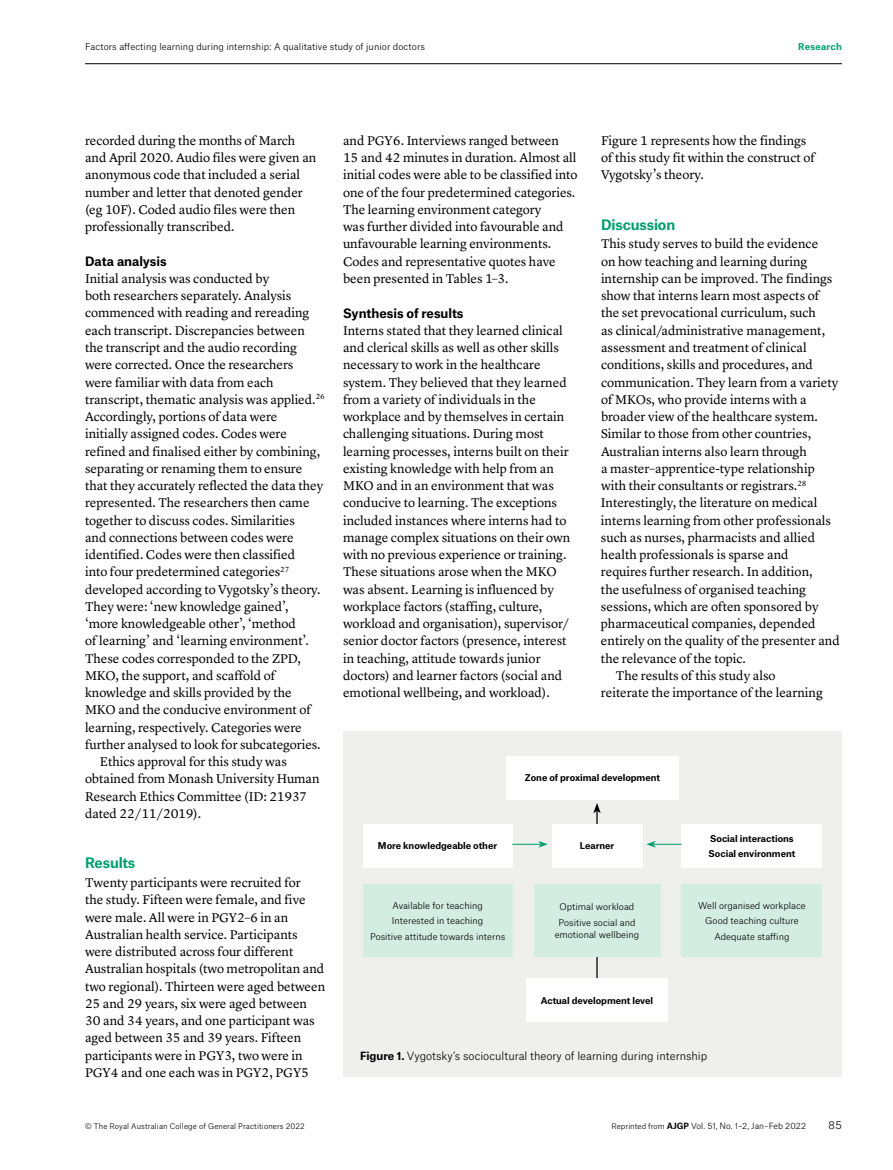
<style>
.page{position:relative;width:893px;height:1170px;background:#fff}
.page>*{position:absolute;margin:0;border:0;box-sizing:border-box;transform-origin:0 0}
.t1{font:700 13.8px "Atlas Grotesk";letter-spacing:-.01em;color:#00a06e}
.t2{font:13.2px/17.2px "Lyon Text";color:#000}
.t3{font:700 12.3px "Atlas Grotesk";color:#000}
.t4{font:300 10.8px "Atlas Grotesk";color:#000}
.t5{font:300 10.5px "Atlas Grotesk";color:#000}
.t6{font:300 9px/15.8px "Atlas Grotesk";color:#000;text-align:center}
.t7{font:700 9px/15.8px "Atlas Grotesk";letter-spacing:-.005em;color:#000}
.t8{font:700 9px "Atlas Grotesk";letter-spacing:.025em;color:#00a06e}
.t9{font:300 8.25px "Atlas Grotesk";letter-spacing:-.005em;color:#000}
.t10{font:300 7.5px "Atlas Grotesk";letter-spacing:.01em;color:#000}
.s1{font-weight:700}
.s2{font-size:7.5px}
</style>
<div class="page">
<hr style="left:85px;top:63px;width:757px;height:1px;background:#000">
<div style="left:343px;top:731px;width:499px;height:345px;background:#efefee"></div>
<div style="left:363px;top:884px;width:149px;height:73px;background:#d3ede3"></div>
<div style="left:526px;top:978px;width:142px;height:43px;background:#fff"></div>
<div style="left:534px;top:884px;width:126px;height:73px;background:#d3ede3"></div>
<div style="left:682px;top:884px;width:140px;height:73px;background:#d3ede3"></div>
<div style="left:363px;top:824px;width:149px;height:43px;background:#fff"></div>
<div style="left:552px;top:824px;width:90px;height:43px;background:#fff"></div>
<div style="left:682px;top:824px;width:140px;height:43px;background:#fff"></div>
<div style="left:506px;top:755px;width:173px;height:44px;background:#fff"></div>
<svg style="left:646px;top:840px;width:36px;height:7px"></svg>
<svg style="left:512px;top:840px;width:36px;height:7px"></svg>
<svg style="left:593px;top:803px;width:8px;height:21px"></svg>
<hr style="left:596px;top:957px;width:2px;height:21px;background:#000">
<p class="t6" style="left:85px;top:38px;width:341px">Factors affecting learning during internship: A qualitative study of junior doctors</p>
<p class="t8" style="left:798px;top:40px;width:45px">Research</p>
<p class="t2" style="left:85px;top:131px;width:233px">recorded during the months of March and April 2020. Audio files were given an anonymous code that included a serial number and letter that denoted gender (eg 10F). Coded audio files were then professionally transcribed.</p>
<p class="t3" style="left:85px;top:251px;width:83px">Data analysis</p>
<p class="t2" style="left:85px;top:269px;width:186px">Initial analysis was conducted by</p>
<p class="t2" style="left:85px;top:286px;width:208px">both researchers separately. Analysis</p>
<p class="t2" style="left:85px;top:303px;width:226px">commenced with reading and rereading</p>
<p class="t2" style="left:85px;top:320px;width:221px">each transcript. Discrepancies between</p>
<p class="t2" style="left:85px;top:338px;width:213px">the transcript and the audio recording</p>
<p class="t2" style="left:85px;top:355px;width:210px">were corrected. Once the researchers</p>
<p class="t2" style="left:85px;top:372px;width:190px">were familiar with data from each</p>
<p class="t2" style="left:85px;top:389px;width:241px">transcript, thematic analysis was applied.<sup>26</sup></p>
<p class="t2" style="left:85px;top:407px;width:194px">Accordingly, portions of data were</p>
<p class="t2" style="left:85px;top:424px;width:203px">initially assigned codes. Codes were</p>
<p class="t2" style="left:85px;top:441px;width:237px">refined and finalised either by combining,</p>
<p class="t2" style="left:85px;top:458px;width:219px">separating or renaming them to ensure</p>
<p class="t2" style="left:85px;top:476px;width:240px">that they accurately reflected the data they</p>
<p class="t2" style="left:85px;top:493px;width:226px">represented. The researchers then came</p>
<p class="t2" style="left:85px;top:510px;width:211px">together to discuss codes. Similarities</p>
<p class="t2" style="left:85px;top:527px;width:210px">and connections between codes were</p>
<p class="t2" style="left:85px;top:545px;width:212px">identified. Codes were then classified</p>
<p class="t2" style="left:85px;top:562px;width:206px">into four predetermined categories<sup>27</sup></p>
<p class="t2" style="left:85px;top:579px;width:237px">developed according to Vygotsky’s theory.</p>
<p class="t2" style="left:85px;top:596px;width:205px">They were: ‘new knowledge gained’,</p>
<p class="t2" style="left:85px;top:614px;width:212px">‘more knowledgeable other’, ‘method</p>
<p class="t2" style="left:85px;top:631px;width:225px">of learning’ and ‘learning environment’.</p>
<p class="t2" style="left:85px;top:648px;width:217px">These codes corresponded to the ZPD,</p>
<p class="t2" style="left:85px;top:665px;width:192px">MKO, the support, and scaffold of</p>
<p class="t2" style="left:85px;top:683px;width:208px">knowledge and skills provided by the</p>
<p class="t2" style="left:85px;top:700px;width:228px">MKO and the conducive environment of</p>
<p class="t2" style="left:85px;top:717px;width:218px">learning, respectively. Categories were</p>
<p class="t2" style="left:85px;top:734px;width:237px">further analysed to look for subcategories.</p>
<p class="t2" style="left:100px;top:752px;width:188px">Ethics approval for this study was</p>
<p class="t2" style="left:85px;top:769px;width:236px">obtained from Monash University Human</p>
<p class="t2" style="left:85px;top:786px;width:224px">Research Ethics Committee (ID: 21937</p>
<p class="t2" style="left:85px;top:803px;width:118px">dated 22/11/2019).</p>
<p class="t1" style="left:85px;top:851px;width:52px">Results</p>
<p class="t2" style="left:85px;top:872px;width:242px">Twenty participants were recruited for<br>the study. Fifteen were female, and five were male. All were in PGY2–6 in an Australian health service. Participants were distributed across four different Australian hospitals (two metropolitan and two regional). Thirteen were aged between 25 and 29 years, six were aged between 30 and 34 years, and one participant was aged between 35 and 39 years. Fifteen participants were in PGY3, two were in PGY4 and one each was in PGY2, PGY5</p>
<p class="t2" style="left:343px;top:131px;width:236px">and PGY6. Interviews ranged between 15 and 42 minutes in duration. Almost all initial codes were able to be classified into one of the four predetermined categories.<br>The learning environment category<br>was further divided into favourable and unfavourable learning environments.<br>Codes and representative quotes have been presented in Tables 1–3.</p>
<p class="t3" style="left:343px;top:303px;width:122px">Synthesis of results</p>
<p class="t2" style="left:343px;top:320px;width:229px">Interns stated that they learned clinical and clerical skills as well as other skills necessary to work in the healthcare system. They believed that they learned from a variety of individuals in the workplace and by themselves in certain challenging situations. During most learning processes, interns built on their existing knowledge with help from an MKO and in an environment that was conducive to learning. The exceptions included instances where interns had to manage complex situations on their own with no previous experience or training.<br>These situations arose when the MKO was absent. Learning is influenced by workplace factors (staffing, culture, workload and organisation), supervisor/ senior doctor factors (presence, interest in teaching, attitude towards junior doctors) and learner factors (social and emotional wellbeing, and workload).</p>
<p class="t2" style="left:601px;top:131px;width:216px">Figure 1 represents how the findings of this study fit within the construct of<br>Vygotsky’s theory.</p>
<p class="t1" style="left:601px;top:213px;width:76px">Discussion</p>
<p class="t2" style="left:601px;top:234px;width:219px">This study serves to build the evidence</p>
<p class="t2" style="left:601px;top:251px;width:208px">on how teaching and learning during</p>
<p class="t2" style="left:601px;top:269px;width:233px">internship can be improved. The findings</p>
<p class="t2" style="left:601px;top:286px;width:220px">show that interns learn most aspects of</p>
<p class="t2" style="left:601px;top:303px;width:216px">the set prevocational curriculum, such</p>
<p class="t2" style="left:601px;top:320px;width:226px">as clinical/administrative management,</p>
<p class="t2" style="left:601px;top:338px;width:207px">assessment and treatment of clinical</p>
<p class="t2" style="left:601px;top:355px;width:214px">conditions, skills and procedures, and</p>
<p class="t2" style="left:601px;top:372px;width:239px">communication. They learn from a variety</p>
<p class="t2" style="left:601px;top:389px;width:207px">of MKOs, who provide interns with a</p>
<p class="t2" style="left:601px;top:407px;width:219px">broader view of the healthcare system.</p>
<p class="t2" style="left:601px;top:424px;width:212px">Similar to those from other countries,</p>
<p class="t2" style="left:601px;top:441px;width:207px">Australian interns also learn through</p>
<p class="t2" style="left:601px;top:458px;width:215px">a master–apprentice-type relationship</p>
<p class="t2" style="left:601px;top:476px;width:207px">with their consultants or registrars.<sup>28</sup></p>
<p class="t2" style="left:601px;top:493px;width:218px">Interestingly, the literature on medical</p>
<p class="t2" style="left:601px;top:510px;width:232px">interns learning from other professionals</p>
<p class="t2" style="left:601px;top:527px;width:216px">such as nurses, pharmacists and allied</p>
<p class="t2" style="left:601px;top:545px;width:189px">health professionals is sparse and</p>
<p class="t2" style="left:601px;top:562px;width:213px">requires further research. In addition,</p>
<p class="t2" style="left:601px;top:579px;width:206px">the usefulness of organised teaching</p>
<p class="t2" style="left:601px;top:596px;width:219px">sessions, which are often sponsored by</p>
<p class="t2" style="left:601px;top:614px;width:216px">pharmaceutical companies, depended</p>
<p class="t2" style="left:601px;top:631px;width:240px">entirely on the quality of the presenter and</p>
<p class="t2" style="left:601px;top:648px;width:146px">the relevance of the topic.</p>
<p class="t2" style="left:616px;top:665px;width:161px">The results of this study also</p>
<p class="t2" style="left:601px;top:683px;width:223px">reiterate the importance of the learning</p>
<p class="t7" style="left:525px;top:768px;width:137px">Zone of proximal development</p>
<p class="t7" style="left:378px;top:837px;width:121px">More knowledgeable other</p>
<p class="t7" style="left:580px;top:837px;width:36px">Learner</p>
<p class="t7" style="left:708px;top:829px;width:88px">Social interactions<br>Social environment</p>
<p class="t6" style="left:370px;top:896px;width:137px">Available for teaching<br>Interested in teaching<br>Positive attitude towards interns</p>
<p class="t6" style="left:558px;top:898px;width:78px;text-align:left">Optimal workload<br>Positive social and</p>
<p class="t6" style="left:555px;top:926px;width:86px">emotional wellbeing</p>
<p class="t7" style="left:541px;top:991px;width:114px">Actual development level</p>
<p class="t6" style="left:698px;top:896px;width:109px">Well organised workplace<br>Good teaching culture<br>Adequate staffing</p>
<p class="t4" style="left:360px;top:1046px;width:349px"><span class="s1">Figure 1.</span> Vygotsky’s sociocultural theory of learning during internship</p>
<p class="t10" style="left:85px;top:1119px;width:221px">© The Royal Australian College of General Practitioners 2022</p>
<p class="t9" style="left:612px;top:1118px;width:196px"><span class="s2">Reprinted from</span> <span class="s1">AJGP</span> Vol. 51, No. 1–2, Jan–Feb 2022</p>
<p class="t5" style="left:828px;top:1116px;width:15px">85</p>
</div>
